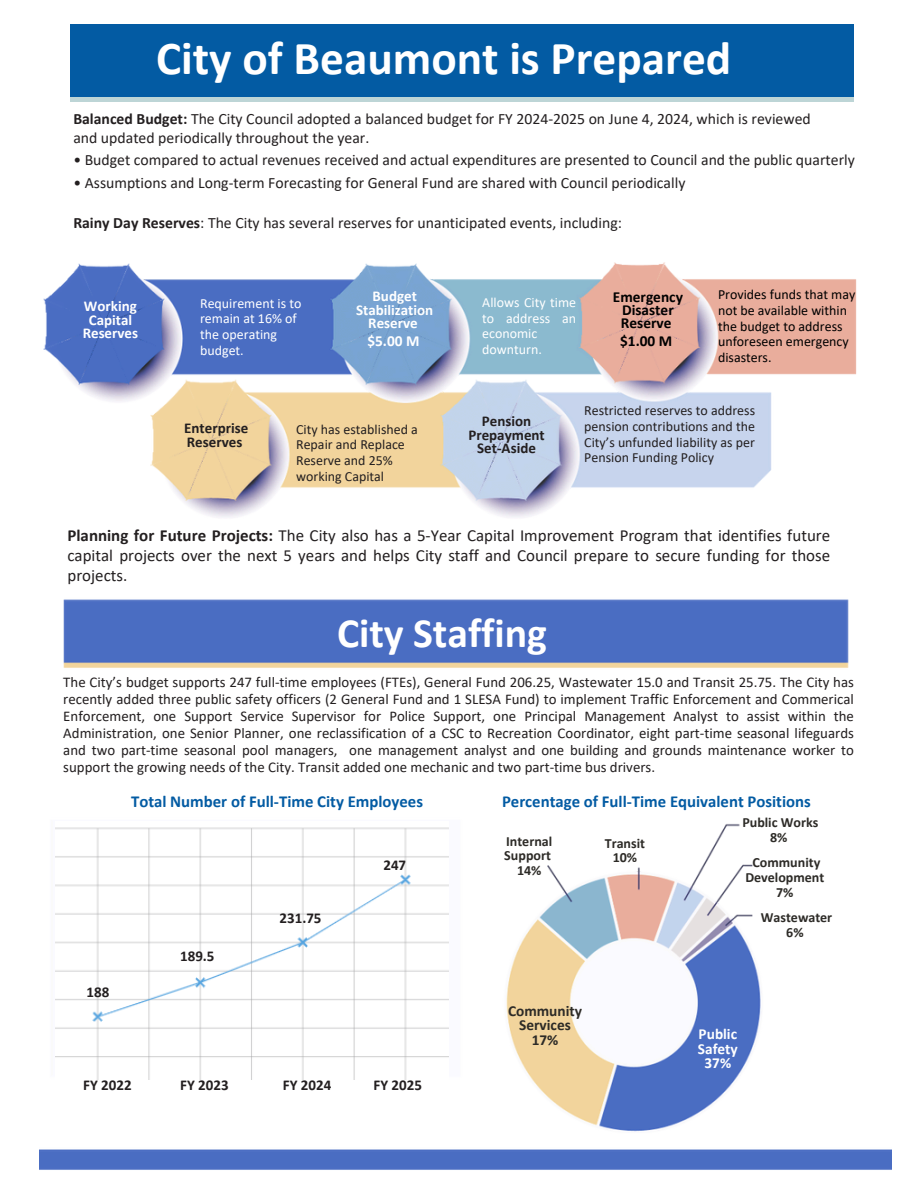
<style>
.page{position:relative;width:918px;height:1188px;background:#fff}
.page>*{position:absolute;margin:0;border:0;box-sizing:border-box;transform-origin:0 0}
.t1{font:700 47.4px "Calibri";color:#fff}
.t2{font:700 41.85px "Calibri";color:#fff}
.t3{font:16.95px/20.1px "Calibri";color:#231f20;text-align:justify}
.t4{font:700 16.8px "Calibri";color:#035ba3}
.t5{font:15.75px/18.3px "Calibri";color:#231f20}
.t6{font:700 15.3px/12.6px "Calibri";color:#000;text-align:center}
.t7{font:700 15.3px/14.7px "Calibri";color:#fff;text-align:center}
.t8{font:700 15.3px/14.7px "Calibri";color:#2d2b27;text-align:center}
.t9{font:700 15px/13.5px "Calibri";color:#231f20}
.t10{font:700 15px/13.5px "Calibri";color:#fff;text-align:center}
.t11{font:14.85px/17px "Calibri";color:#231f20;text-align:justify}
.t12{font:700 14.1px/14.7px "Calibri";color:#2d2b27}
.t13{font:13.95px/15.8px "Calibri";color:#231f20}
.t14{font:13.95px/15.8px "Calibri";color:#fff}
.t15{font:13.95px/15.8px "Calibri";color:#000}
.s1{font-weight:700}
</style>
<div class="page">
<img style="left:39px;top:262px;width:853px;height:908px">
<div style="left:71px;top:24px;width:783px;height:73px;background:#035ba3"></div>
<div style="left:71px;top:97px;width:783px;height:5px;background:#bdd5d6"></div>
<img style="left:56px;top:821px;width:393px;height:258px">
<p class="t1" style="left:156px;top:39px;width:577px">City of Beaumont is Prepared</p>
<p class="t5" style="left:73px;top:111px;width:739px"><span class="s1">Balanced Budget:</span> The City Council adopted a balanced budget for FY 2024-2025 on June 4, 2024, which is reviewed and updated periodically throughout the year.</p>
<p class="t5" style="left:73px;top:152px;width:783px">• Budget compared to actual revenues received and actual expenditures are presented to Council and the public quarterly</p>
<p class="t5" style="left:73px;top:175px;width:614px">• Assumptions and Long-term Forecasting for General Fund are shared with Council periodically</p>
<h6 class="t5" style="left:73px;top:215px;width:550px"><span class="s1">Rainy Day Reserves</span>: The City has several reserves for unanticipated events, including:</h6>
<h4 class="t10" style="left:83px;top:301px;width:57px">Working<br>Capital<br>Reserves</h4>
<p class="t14" style="left:200px;top:296px;width:103px">Requirement is to remain at 16% of the operating budget.</p>
<p class="t10" style="left:356px;top:291px;width:79px">Budget<br>Stabilization<br>Reserve</p>
<h4 class="t6" style="left:613px;top:292px;width:72px">Emergency<br>Disaster<br>Reserve</h4>
<p class="t14" style="left:482px;top:296px;width:95px">Allows City time to address an economic downturn.</p>
<p class="t7" style="left:367px;top:334px;width:54px">$5.00 M</p>
<h4 class="t6" style="left:620px;top:336px;width:54px">$1.00 M</h4>
<h6 class="t15" style="left:718px;top:288px;width:139px">Provides funds that may not be available within the budget to address unforeseen emergency disasters.</h6>
<h6 class="t9" style="left:184px;top:423px;width:66px">Enterprise<br>Reserves</h6>
<h6 class="t13" style="left:296px;top:422px;width:123px">City has established a<br>Repair and Replace<br>Reserve and 25% working Capital</h6>
<p class="t9" style="left:468px;top:416px;width:78px;text-align:center">Pension<br>Prepayment<br>Set-Aside</p>
<p class="t13" style="left:584px;top:404px;width:172px;text-align:justify">Restricted reserves to address pension contributions and the City’s unfunded liability as per Pension Funding Policy</p>
<p class="t3" style="left:68px;top:527px;width:764px"><span class="s1">Planning for Future Projects:</span> The City also has a 5-Year Capital Improvement Program that identifies future capital projects over the next 5 years and helps City staff and Council prepare to secure funding for those projects.</p>
<p class="t2" style="left:337px;top:616px;width:212px">City Staffing</p>
<p class="t11" style="left:63px;top:675px;width:792px">The City’s budget supports 247 full-time employees (FTEs), General Fund 206.25, Wastewater 15.0 and Transit 25.75. The City has recently added three public safety officers (2 General Fund and 1 SLESA Fund) to implement Traffic Enforcement and Commerical Enforcement, one Support Service Supervisor for Police Support, one Principal Management Analyst to assist within the Administration, one Senior Planner, one reclassification of a CSC to Recreation Coordinator, eight part-time seasonal lifeguards and two part-time seasonal pool managers, one management analyst and one building and grounds maintenance worker to support the growing needs of the City. Transit added one mechanic and two part-time bus drivers.</p>
<p class="t4" style="left:131px;top:795px;width:293px">Total Number of Full-Time City Employees</p>
<p class="t4" style="left:502px;top:795px;width:310px">Percentage of Full-Time Equivalent Positions</p>
<h4 class="t9" style="left:87px;top:987px;width:24px">188</h4>
<p class="t9" style="left:83px;top:1079px;width:50px">FY 2022</p>
<p class="t9" style="left:180px;top:951px;width:36px">189.5</p>
<p class="t9" style="left:180px;top:1079px;width:50px">FY 2023</p>
<p class="t9" style="left:280px;top:912px;width:43px">231.75</p>
<h5 class="t9" style="left:383px;top:860px;width:24px">247</h5>
<p class="t9" style="left:283px;top:1079px;width:50px">FY 2024</p>
<h2 class="t9" style="left:374px;top:1079px;width:50px">FY 2025</h2>
<h5 class="t12" style="left:504px;top:835px;width:49px">Internal<br>Support</h5>
<h5 class="t12" style="left:517px;top:864px;width:26px">14%</h5>
<p class="t12" style="left:605px;top:837px;width:42px">Transit</p>
<p class="t12" style="left:613px;top:851px;width:26px">10%</p>
<h3 class="t8" style="left:508px;top:1004px;width:75px">Community<br>Services<br>17%</h3>
<p class="t12" style="left:742px;top:816px;width:78px">Public Works</p>
<p class="t12" style="left:770px;top:831px;width:19px">8%</p>
<p class="t12" style="left:745px;top:856px;width:80px;text-align:center">Community<br>Development</p>
<p class="t12" style="left:776px;top:886px;width:19px">7%</p>
<h4 class="t12" style="left:761px;top:911px;width:73px">Wastewater</h4>
<h4 class="t12" style="left:786px;top:926px;width:19px">6%</h4>
<p class="t7" style="left:698px;top:1028px;width:41px">Public<br>Safety<br>37%</p>
</div>
